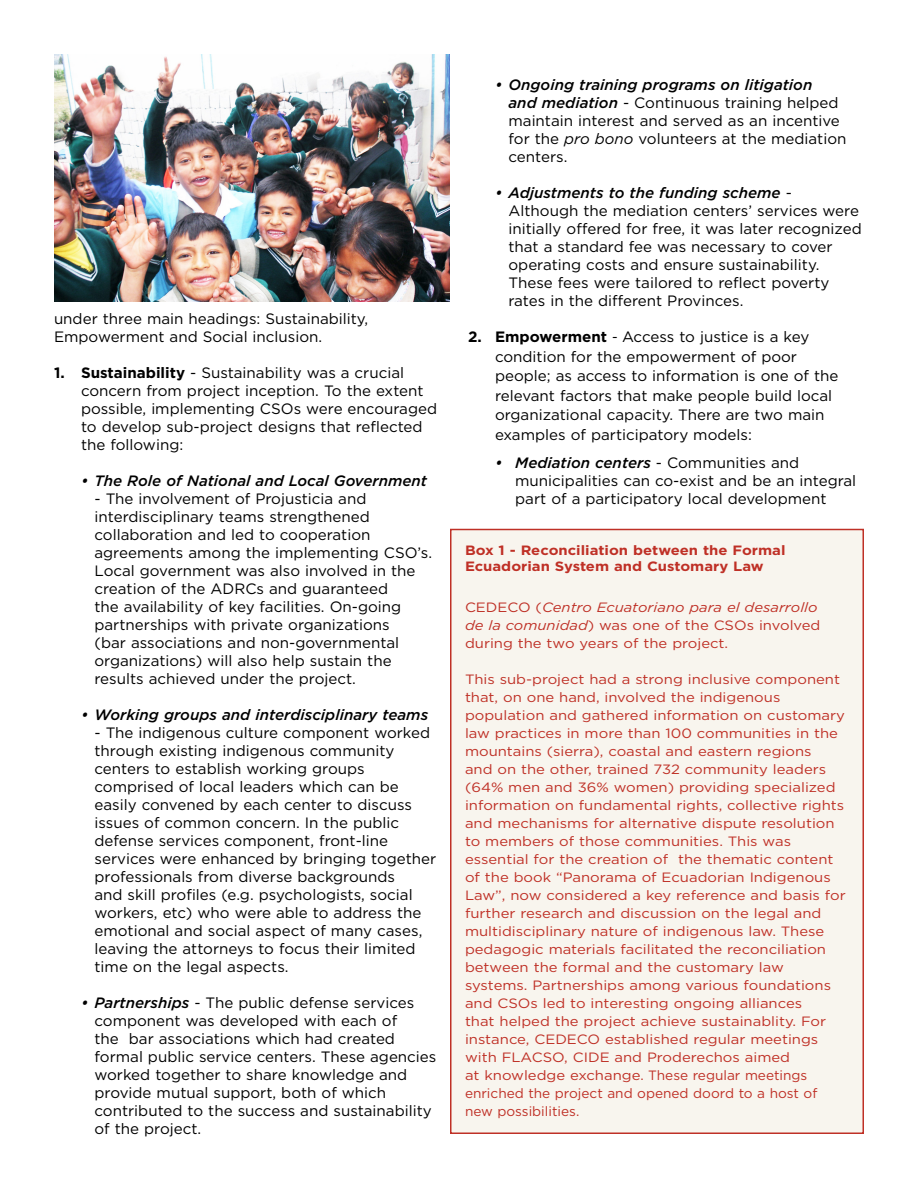
<style>
.page{position:relative;width:918px;height:1188px;background:#fff}
.page>*{position:absolute;margin:0;border:0;box-sizing:border-box;transform-origin:0 0}
.t1{font:15px/18px "Gotham";color:#000}
.t2{font:italic 500 15px "Gotham";color:#000}
.t3{font:13.5px/18px "Gotham";color:#bf3026;scale:1.1 1}
.t4{font:700 13.5px/16.5px "Gotham";color:#bf3026;scale:1.1 1}
.s1{font-weight:700}
.s2{font-weight:500;font-style:italic}
.s3{font-style:italic}
.s4{font-family:"Gotham Narrow"}
</style>
<div class="page">
<img style="left:54px;top:54px;width:396px;height:247px">
<div style="left:451px;top:530px;width:412px;height:603px;background:#f8f5ee"></div>
<div style="left:450px;top:529px;width:414px;height:605px;border:2px solid #bf3026"></div>
<p class="t1" style="left:54px;top:309px;width:316px">under three main headings: Sustainability,<br>Empowerment and Social inclusion.</p>
<p class="t1" style="left:81px;top:363px;width:358px;text-indent:-27px"><span class="s1">1. Sustainability</span> - Sustainability was a crucial concern from project inception. To the extent possible, implementing CSOs were encouraged to develop sub-project designs that reflected the following:</p>
<p class="t2" style="left:81px;top:471px;width:348px">• The Role of National and Local Government</p>
<p class="t1" style="left:94px;top:489px;width:339px">- The involvement of Projusticia and interdisciplinary teams strengthened collaboration and led to cooperation agreements among the implementing CSO’s.<br>Local government was also involved in the creation of the ADRCs and guaranteed<br>the availability of key facilities. On-going partnerships with private organizations<br>(bar associations and non-governmental organizations) will also help sustain the results achieved under the project.</p>
<p class="t2" style="left:81px;top:705px;width:349px">• Working groups and interdisciplinary teams</p>
<p class="t1" style="left:94px;top:723px;width:343px">- The indigenous culture component worked through existing indigenous community centers to establish working groups comprised of local leaders which can be easily convened by each center to discuss issues of common concern. In the public defense services component, front-line services were enhanced by bringing together professionals from diverse backgrounds<br>and skill profiles (e.g. psychologists, social workers, etc) who were able to address the emotional and social aspect of many cases, leaving the attorneys to focus their limited time on the legal aspects.</p>
<p class="t1" style="left:94px;top:993px;width:343px;text-indent:-14px"><span class="s2">• Partnerships</span> - The public defense services component was developed with each of<br>the bar associations which had created formal public service centers. These agencies worked together to share knowledge and provide mutual support, both of which contributed to the success and sustainability of the project.</p>
<p class="t1" style="left:508px;top:75px;width:339px;text-indent:-14px"><span class="s2">• Ongoing training programs on litigation<br>and mediation</span> - Continuous training helped maintain interest and served as an incentive for the <span class="s3">pro bono</span> volunteers at the mediation centers.</p>
<p class="t1" style="left:508px;top:183px;width:355px;text-indent:-14px"><span class="s2">• Adjustments to the funding scheme</span> - Although the mediation centers’ services were initially offered for free, it was later recognized that a standard fee was necessary to cover operating costs and ensure sustainability.<br>These fees were tailored to reflect poverty rates in the different Provinces.</p>
<p class="t1" style="left:495px;top:327px;width:345px;line-height:19.5px;text-indent:-27px"><span class="s1">2. Empowerment</span> <span class="s4">-</span> Access to justice is a key condition for the empowerment of poor people; as access to information is one of the relevant factors that make people build local organizational capacity. There are two main examples of participatory models:</p>
<p class="t1" style="left:515px;top:453px;width:343px;text-indent:-20px"><span class="s2">• Mediation centers</span> - Communities and municipalities can co-exist and be an integral part of a participatory local development</p>
<p class="t4" style="left:465px;top:541px;width:293px">Box 1 - Reconciliation between the Formal<br>Ecuadorian System and Customary Law</p>
<p class="t3" style="left:465px;top:598px;width:325px">CEDECO (<span class="s3">Centro Ecuatoriano para el desarrollo de la comunidad</span>) was one of the CSOs involved during the two years of the project.</p>
<p class="t3" style="left:465px;top:670px;width:348px">This sub-project had a strong inclusive component that, on one hand, involved the indigenous population and gathered information on customary law practices in more than 100 communities in the mountains (sierra), coastal and eastern regions<br>and on the other, trained 732 community leaders (64% men and 36% women) providing specialized information on fundamental rights, collective rights and mechanisms for alternative dispute resolution to members of those communities. This was essential for the creation of the thematic content of the book “Panorama of Ecuadorian Indigenous Law”, now considered a key reference and basis for further research and discussion on the legal and multidisciplinary nature of indigenous law. These pedagogic materials facilitated the reconciliation between the formal and the customary law systems. Partnerships among various foundations and CSOs led to interesting ongoing alliances<br>that helped the project achieve sustainablity. For instance, CEDECO established regular meetings with FLACSO, CIDE and Proderechos aimed<br>at knowledge exchange. These regular meetings enriched the project and opened doord to a host of new possibilities.</p>
</div>
